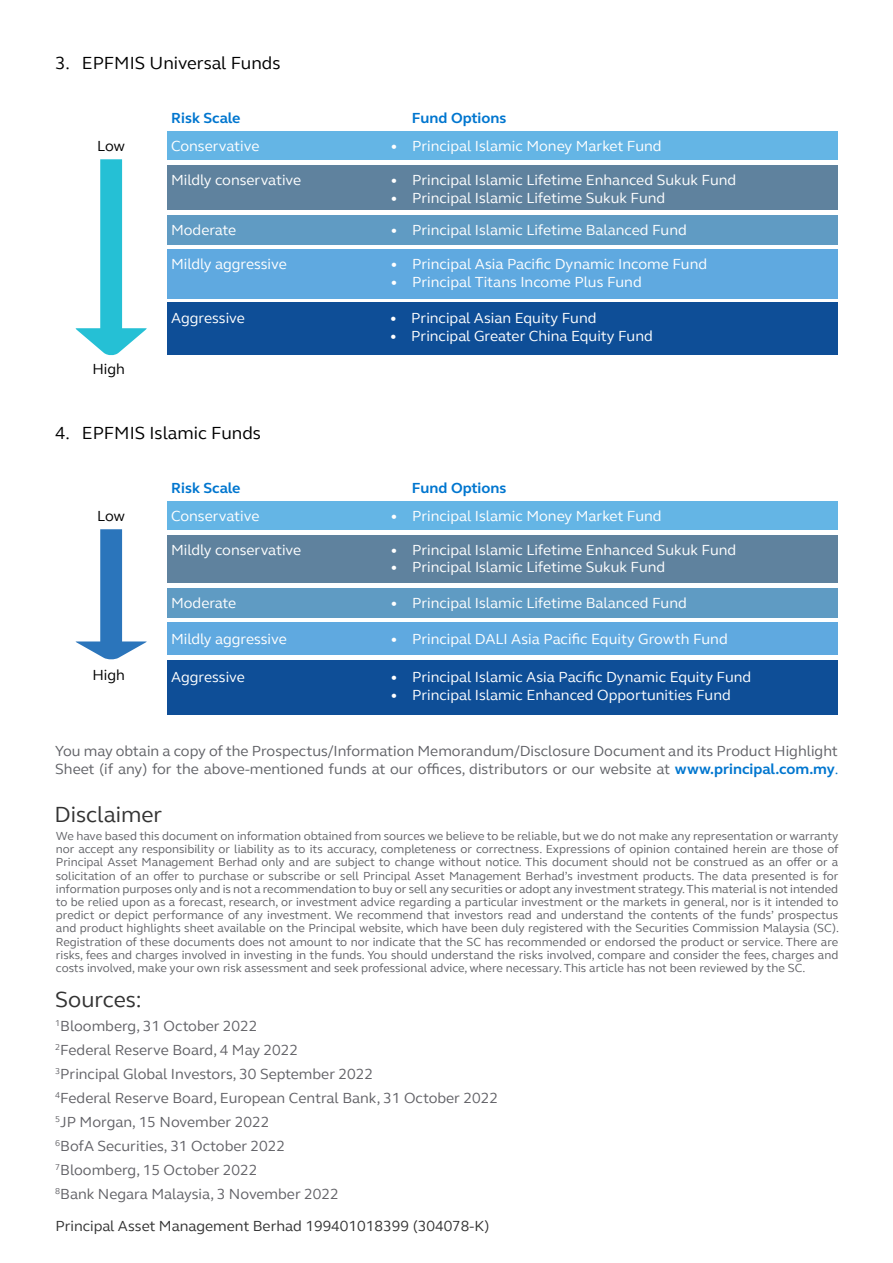
<style>
.page{position:relative;width:893px;height:1263px;background:#fff}
.page>*{position:absolute;margin:0;border:0;box-sizing:border-box;transform-origin:0 0}
.t1{font:22.5px "FS Elliot Pro";color:#333}
.t2{font:18px "FS Elliot Pro";color:#000}
.t3{font:15px "FS Elliot Pro";color:#fff}
.t4{font:15px/24px "FS Elliot Pro";color:#626267}
.t5{font:15px/18px "FS Elliot Pro";color:#616267}
.t6{font:15px "FS Elliot Pro";color:#333}
.t7{font:700 15px "FS Elliot Pro";color:#0076cf}
.t8{font:15px "FS Elliot Pro";color:#000}
.t9{font:12px/13.2px "FS Elliot Pro";color:#616267;text-align:justify}
.s1{font-weight:700;color:#0076cf}
.s2{color:#0076cf}
</style>
<div class="page">
<div style="left:167px;top:131px;width:671px;height:28px;background:#64b5e5"></div>
<div style="left:167px;top:165px;width:671px;height:45px;background:#5f829e"></div>
<div style="left:167px;top:215px;width:671px;height:30px;background:#609bc3"></div>
<div style="left:167px;top:249px;width:671px;height:50px;background:#5fa9e0"></div>
<div style="left:167px;top:303px;width:671px;height:52px;background:#0e4e97"></div>
<svg style="left:76px;top:159px;width:71px;height:197px"></svg>
<div style="left:167px;top:501px;width:671px;height:28px;background:#64b5e5"></div>
<div style="left:167px;top:535px;width:671px;height:48px;background:#5f829e"></div>
<div style="left:167px;top:588px;width:671px;height:30px;background:#5f9bc3"></div>
<div style="left:167px;top:623px;width:671px;height:32px;background:#5fa9e0"></div>
<div style="left:167px;top:660px;width:671px;height:54px;background:#0e4e97"></div>
<svg style="left:76px;top:529px;width:71px;height:131px"></svg>
<h2 class="t2" style="left:55px;top:51px;width:227px">3. EPFMIS Universal Funds</h2>
<p class="t8" style="left:97px;top:136px;width:29px">Low</p>
<p class="t8" style="left:92px;top:359px;width:34px">High</p>
<p class="t7" style="left:412px;top:108px;width:96px">Fund Options</p>
<p class="t7" style="left:171px;top:108px;width:71px">Risk Scale</p>
<p class="t3" style="left:171px;top:136px;width:90px">Conservative</p>
<p class="t3" style="left:391px;top:136px;width:272px">• Principal Islamic Money Market Fund</p>
<p class="t3" style="left:171px;top:170px;width:132px">Mildly conservative</p>
<p class="t3" style="left:391px;top:170px;width:347px">• Principal Islamic Lifetime Enhanced Sukuk Fund</p>
<p class="t3" style="left:391px;top:188px;width:276px">• Principal Islamic Lifetime Sukuk Fund</p>
<p class="t3" style="left:171px;top:220px;width:67px">Moderate</p>
<p class="t3" style="left:391px;top:220px;width:298px">• Principal Islamic Lifetime Balanced Fund</p>
<p class="t3" style="left:171px;top:254px;width:117px">Mildly aggressive</p>
<p class="t3" style="left:391px;top:254px;width:318px">• Principal Asia Pacific Dynamic Income Fund</p>
<p class="t3" style="left:391px;top:272px;width:253px">• Principal Titans Income Plus Fund</p>
<p class="t3" style="left:171px;top:308px;width:75px">Aggressive</p>
<p class="t3" style="left:390px;top:308px;width:208px">• Principal Asian Equity Fund</p>
<p class="t3" style="left:390px;top:326px;width:265px">• Principal Greater China Equity Fund</p>
<h2 class="t2" style="left:55px;top:421px;width:207px">4. EPFMIS Islamic Funds</h2>
<p class="t8" style="left:97px;top:506px;width:29px">Low</p>
<p class="t8" style="left:92px;top:665px;width:34px">High</p>
<p class="t7" style="left:412px;top:478px;width:96px">Fund Options</p>
<p class="t7" style="left:171px;top:478px;width:71px">Risk Scale</p>
<p class="t3" style="left:171px;top:506px;width:90px">Conservative</p>
<p class="t3" style="left:391px;top:506px;width:272px">• Principal Islamic Money Market Fund</p>
<p class="t3" style="left:171px;top:540px;width:132px">Mildly conservative</p>
<p class="t3" style="left:391px;top:540px;width:347px">• Principal Islamic Lifetime Enhanced Sukuk Fund</p>
<p class="t3" style="left:171px;top:593px;width:67px">Moderate</p>
<p class="t3" style="left:391px;top:593px;width:298px">• Principal Islamic Lifetime Balanced Fund</p>
<p class="t3" style="left:171px;top:629px;width:117px">Mildly aggressive</p>
<p class="t3" style="left:391px;top:629px;width:339px">• Principal DALI Asia Pacific Equity Growth Fund</p>
<p class="t3" style="left:171px;top:667px;width:75px">Aggressive</p>
<p class="t3" style="left:391px;top:667px;width:362px">• Principal Islamic Asia Pacific Dynamic Equity Fund</p>
<p class="t3" style="left:391px;top:685px;width:342px">• Principal Islamic Enhanced Opportunities Fund</p>
<p class="t3" style="left:391px;top:556px;width:276px">• Principal Islamic Lifetime Sukuk Fund</p>
<p class="t5" style="left:55px;top:742px;width:785px">You may obtain a copy of the Prospectus/Information Memorandum/Disclosure Document and its Product Highlight<br>Sheet (if any) for the above-mentioned funds at our offices, distributors or our website at <span class="s1">www.principal.com.my</span><span class="s2">.</span></p>
<h1 class="t1" style="left:55px;top:800px;width:109px">Disclaimer</h1>
<p class="t9" style="left:56px;top:829px;width:785px">We have based this document on information obtained from sources we believe to be reliable, but we do not make any representation or warranty nor accept any responsibility or liability as to its accuracy, completeness or correctness. Expressions of opinion contained herein are those of Principal Asset Management Berhad only and are subject to change without notice. This document should not be construed as an offer or a solicitation of an offer to purchase or subscribe or sell Principal Asset Management Berhad’s investment products. The data presented is for information purposes only and is not a recommendation to buy or sell any securities or adopt any investment strategy. This material is not intended to be relied upon as a forecast, research, or investment advice regarding a particular investment or the markets in general, nor is it intended to predict or depict performance of any investment. We recommend that investors read and understand the contents of the funds’ prospectus and product highlights sheet available on the Principal website, which have been duly registered with the Securities Commission Malaysia (SC).<br>Registration of these documents does not amount to nor indicate that the SC has recommended or endorsed the product or service. There are risks, fees and charges involved in investing in the funds. You should understand the risks involved, compare and consider the fees, charges and costs involved, make your own risk assessment and seek professional advice, where necessary. This article has not been reviewed by the SC.</p>
<h1 class="t1" style="left:55px;top:984px;width:88px">Sources:</h1>
<p class="t4" style="left:55px;top:1014px;width:444px"><sup>1</sup>Bloomberg, 31 October 2022<br><sup>2</sup>Federal Reserve Board, 4 May 2022<br><sup>3</sup>Principal Global Investors, 30 September 2022<br><sup>4</sup>Federal Reserve Board, European Central Bank, 31 October 2022<br><sup>5</sup>JP Morgan, 15 November 2022<br><sup>6</sup>BofA Securities, 31 October 2022<br><sup>7</sup>Bloomberg, 15 October 2022<br><sup>8</sup>Bank Negara Malaysia, 3 November 2022</p>
<p class="t6" style="left:55px;top:1216px;width:436px">Principal Asset Management Berhad 199401018399 (304078-K)</p>
</div>
